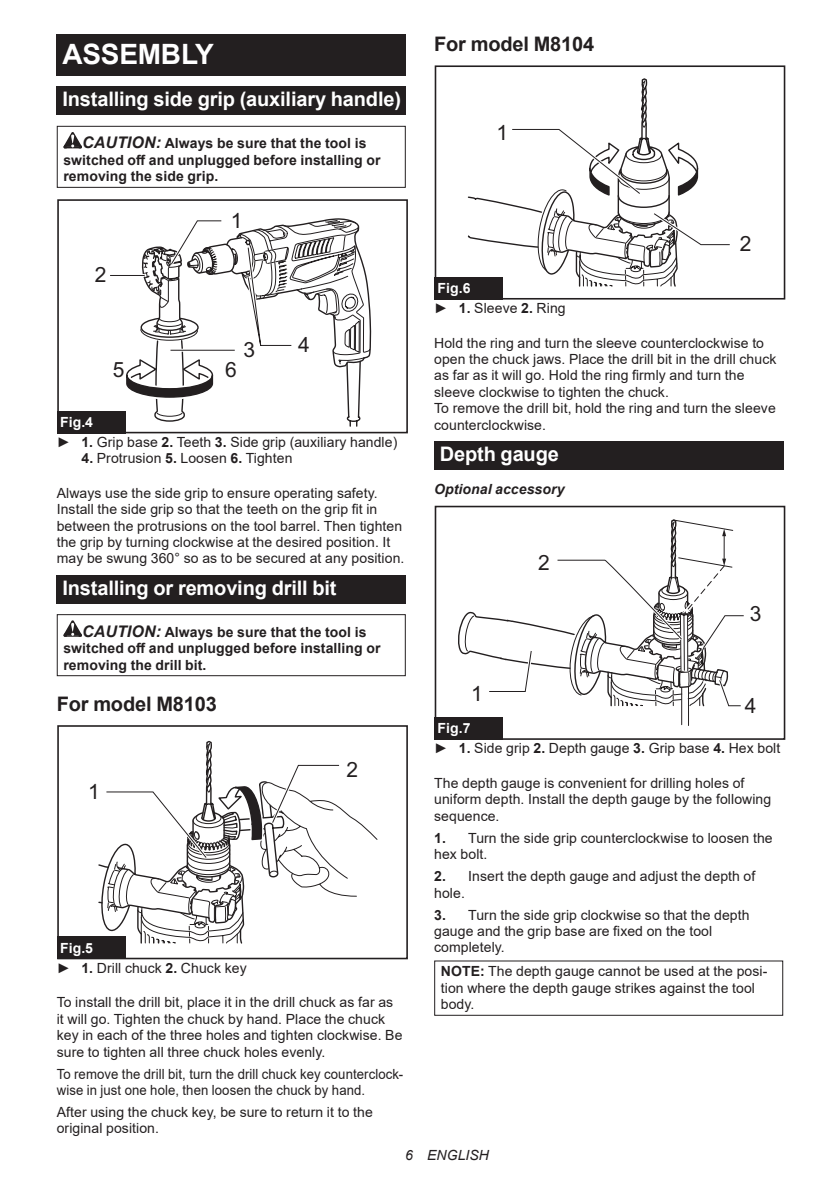
<style>
.page{position:relative;width:840px;height:1191px;background:#fff}
.page>*{position:absolute;margin:0;border:0;box-sizing:border-box;transform-origin:0 0}
.t1{font:700 28px "Arial";letter-spacing:-.01em;color:#fff}
.t2{font:21px "Arial";color:#231f20}
.t3{font:700 20px "Arial";letter-spacing:-.01em;color:#fff}
.t4{font:700 20px "Arial";letter-spacing:-.01em;color:#231f20}
.t5{font:14px/16.4px "Arial";letter-spacing:.005em;color:#231f20}
.t6{font:700 14px/16.4px "Arial";letter-spacing:.005em;color:#231f20}
.t7{font:14px/16.4px "Arial";letter-spacing:.005em;color:#231f20;scale:.94 1}
.t8{font:italic 700 14px "Arial";letter-spacing:.005em;color:#231f20}
.t9{font:italic 14px "Arial";letter-spacing:.005em;color:#231f20}
.s1{font-style:italic;font-size:16px}
.s2{font-weight:700;color:#fff}
.s3{font-weight:700}
</style>
<div class="page">
<div style="left:57px;top:34px;width:348px;height:41px;background:#231f20"></div>
<div style="left:57px;top:86px;width:348px;height:29px;background:#231f20"></div>
<svg style="left:63px;top:132px;width:19px;height:16px"></svg>
<div style="left:57px;top:126px;width:348px;height:62px;border:1px solid #231f20"></div>
<svg style="left:110px;top:218px;width:261px;height:212px"></svg>
<div style="left:57px;top:199px;width:350px;height:234px;border:2px solid #231f20"></div>
<div style="left:57px;top:411px;width:68px;height:22px;background:#231f20"></div>
<div style="left:57px;top:575px;width:348px;height:28px;background:#231f20"></div>
<svg style="left:63px;top:620px;width:19px;height:17px"></svg>
<div style="left:57px;top:614px;width:348px;height:62px;border:1px solid #231f20"></div>
<svg style="left:98px;top:740px;width:280px;height:204px"></svg>
<div style="left:57px;top:725px;width:350px;height:234px;border:2px solid #231f20"></div>
<div style="left:57px;top:936px;width:68px;height:23px;background:#231f20"></div>
<svg style="left:467px;top:78px;width:263px;height:210px"></svg>
<div style="left:434px;top:65px;width:350px;height:234px;border:2px solid #231f20"></div>
<div style="left:434px;top:277px;width:68px;height:22px;background:#231f20"></div>
<div style="left:434px;top:441px;width:348px;height:28px;background:#231f20"></div>
<div style="left:434px;top:506px;width:350px;height:234px;border:2px solid #231f20"></div>
<hr style="left:680px;top:687px;width:1px;height:37px;background:#231f20">
<hr style="left:687px;top:686px;width:1px;height:39px;background:#231f20">
<svg style="left:458px;top:519px;width:286px;height:189px"></svg>
<div style="left:434px;top:717px;width:68px;height:23px;background:#231f20"></div>
<h1 class="t1" style="left:62px;top:34px;width:153px">ASSEMBLY</h1>
<h3 class="t3" style="left:62px;top:85px;width:340px">Installing side grip (auxiliary handle)</h3>
<p class="t6" style="left:63px;top:135px;width:318px;text-indent:19px"><span class="s1">CAUTION:</span> Always be sure that the tool is switched off and unplugged before installing or removing the side grip.</p>
<h2 class="t2" style="left:231px;top:206px;width:13px">1</h2>
<h2 class="t2" style="left:95px;top:260px;width:13px">2</h2>
<h2 class="t2" style="left:243px;top:335px;width:13px">3</h2>
<h2 class="t2" style="left:298px;top:330px;width:13px">4</h2>
<h2 class="t2" style="left:113px;top:355px;width:13px">5</h2>
<h2 class="t2" style="left:225px;top:355px;width:13px">6</h2>
<p class="t5" style="left:57px;top:411px;width:342px;line-height:20.2px"><span class="s2">Fig.4<br></span>► <span class="s3">1.</span> Grip base <span class="s3">2.</span> Teeth <span class="s3">3.</span> Side grip (auxiliary handle)</p>
<p class="t5" style="left:81px;top:450px;width:212px"><span class="s3">4.</span> Protrusion <span class="s3">5.</span> Loosen <span class="s3">6.</span> Tighten</p>
<p class="t5" style="left:57px;top:484px;width:349px">Always use the side grip to ensure operating safety.<br>Install the side grip so that the teeth on the grip fit in between the protrusions on the tool barrel. Then tighten the grip by turning clockwise at the desired position. It may be swung 360° so as to be secured at any position.</p>
<h3 class="t3" style="left:62px;top:573px;width:275px">Installing or removing drill bit</h3>
<p class="t6" style="left:63px;top:624px;width:318px;text-indent:19px"><span class="s1">CAUTION:</span> Always be sure that the tool is switched off and unplugged before installing or removing the drill bit.</p>
<h3 class="t4" style="left:57px;top:690px;width:161px">For model M8103</h3>
<h2 class="t2" style="left:88px;top:777px;width:13px">1</h2>
<h2 class="t2" style="left:346px;top:755px;width:13px">2</h2>
<p class="t5" style="left:57px;top:937px;width:191px;line-height:20.2px"><span class="s2">Fig.5<br></span>► <span class="s3">1.</span> Drill chuck <span class="s3">2.</span> Chuck key</p>
<p class="t5" style="left:57px;top:994px;width:347px">To install the drill bit, place it in the drill chuck as far as it will go. Tighten the chuck by hand. Place the chuck key in each of the three holes and tighten clockwise. Be sure to tighten all three chuck holes evenly.</p>
<p class="t7" style="left:57px;top:1065px;width:370px">To remove the drill bit, turn the drill chuck key counterclock&shy;wise in just one hole, then loosen the chuck by hand.</p>
<p class="t5" style="left:57px;top:1103px;width:317px">After using the chuck key, be sure to return it to the original position.</p>
<h3 class="t4" style="left:434px;top:30px;width:161px">For model M8104</h3>
<h2 class="t2" style="left:496px;top:118px;width:13px">1</h2>
<h2 class="t2" style="left:739px;top:229px;width:13px">2</h2>
<p class="t5" style="left:434px;top:278px;width:133px;line-height:20.2px"><span class="s2">Fig.6<br></span>► <span class="s3">1.</span> Sleeve <span class="s3">2.</span> Ring</p>
<p class="t5" style="left:434px;top:334px;width:343px">Hold the ring and turn the sleeve counterclockwise to open the chuck jaws. Place the drill bit in the drill chuck as far as it will go. Hold the ring firmly and turn the sleeve clockwise to tighten the chuck.<br>To remove the drill bit, hold the ring and turn the sleeve counterclockwise.</p>
<h3 class="t3" style="left:439px;top:440px;width:120px">Depth gauge</h3>
<p class="t8" style="left:434px;top:480px;width:132px">Optional accessory</p>
<h2 class="t2" style="left:537px;top:548px;width:13px">2</h2>
<h2 class="t2" style="left:749px;top:599px;width:13px">3</h2>
<h2 class="t2" style="left:471px;top:679px;width:13px">1</h2>
<h2 class="t2" style="left:744px;top:690px;width:13px">4</h2>
<p class="t5" style="left:434px;top:718px;width:347px;line-height:20.2px"><span class="s2">Fig.7<br></span>► <span class="s3">1.</span> Side grip <span class="s3">2.</span> Depth gauge <span class="s3">3.</span> Grip base <span class="s3">4.</span> Hex bolt</p>
<p class="t5" style="left:434px;top:774px;width:338px">The depth gauge is convenient for drilling holes of uniform depth. Install the depth gauge by the following sequence.</p>
<p class="t5" style="left:434px;top:829px;width:340px"><span class="s3">1.</span> Turn the side grip counterclockwise to loosen the hex bolt.</p>
<p class="t5" style="left:434px;top:868px;width:322px"><span class="s3">2.</span> Insert the depth gauge and adjust the depth of hole.</p>
<p class="t5" style="left:434px;top:906px;width:316px"><span class="s3">3.</span> Turn the side grip clockwise so that the depth gauge and the grip base are fixed on the tool completely.</p>
<p class="t5" style="left:440px;top:963px;width:328px"><span class="s3">NOTE:</span> The depth gauge cannot be used at the posi&shy;tion where the depth gauge strikes against the tool body.</p>
<p class="t9" style="left:405px;top:1146px;width:85px">6 ENGLISH</p>
</div>
